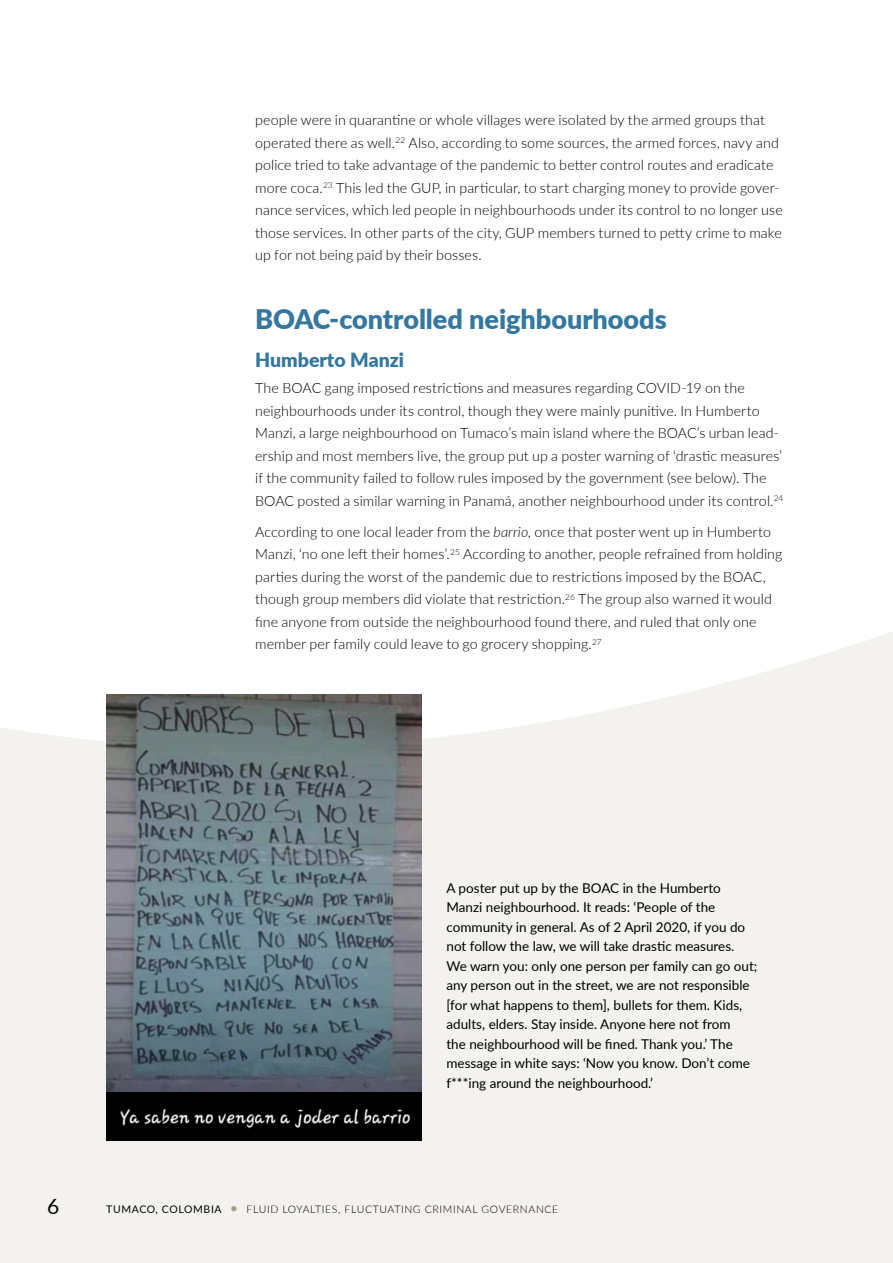
<style>
.page{position:relative;width:893px;height:1263px;background:#fff}
.page>*{position:absolute;margin:0;border:0;box-sizing:border-box;transform-origin:0 0}
.t1{font:900 27px "Lato";color:#34779f}
.t2{font:21px "Lato";color:#000}
.t3{font:900 19.5px "Lato";color:#34779f}
.t4{font:300 14.25px/22.5px "Lato";letter-spacing:.005em;color:#000}
.t5{font:13.5px/19.5px "Lato";color:#000}
.t6{font:300 10.5px "Lato";letter-spacing:.06em;color:#000}
.s1{font-style:italic}
.s2{font-weight:400}
.s3{font-size:18px;color:#a39e8c}
</style>
<div class="page">
<svg style="left:0;top:632px;width:893px;height:631px;background:#f5f3f0"></svg>
<img style="left:106px;top:694px;width:316px;height:446px">
<p class="t4" style="left:255px;top:108px;width:529px">people were in quarantine or whole villages were isolated by the armed groups that operated there as well.<sup>22</sup> Also, according to some sources, the armed forces, navy and police tried to take advantage of the pandemic to better control routes and eradicate more coca.<sup>23</sup> This led the GUP, in particular, to start charging money to provide gover&shy;nance services, which led people in neighbourhoods under its control to no longer use those services. In other parts of the city, GUP members turned to petty crime to make up for not being paid by their bosses.</p>
<h1 class="t1" style="left:255px;top:298px;width:413px">BOAC-controlled neighbourhoods</h1>
<h3 class="t3" style="left:255px;top:345px;width:151px">Humberto Manzi</h3>
<p class="t4" style="left:255px;top:377px;width:530px">The BOAC gang imposed restrictions and measures regarding COVID-19 on the neighbourhoods under its control, though they were mainly punitive. In Humberto Manzi, a large neighbourhood on Tumaco’s main island where the BOAC’s urban lead&shy;ership and most members live, the group put up a poster warning of ‘drastic measures’ if the community failed to follow rules imposed by the government (see below). The BOAC posted a similar warning in Panamá, another neighbourhood under its control.<sup>24</sup></p>
<p class="t4" style="left:255px;top:520px;width:529px">According to one local leader from the <span class="s1">barrio</span>, once that poster went up in Humberto Manzi, ‘no one left their homes’.<sup>25</sup> According to another, people refrained from holding parties during the worst of the pandemic due to restrictions imposed by the BOAC, though group members did violate that restriction.<sup>26</sup> The group also warned it would fine anyone from outside the neighbourhood found there, and ruled that only one member per family could leave to go grocery shopping.<sup>27</sup></p>
<p class="t5" style="left:446px;top:877px;width:312px">A poster put up by the BOAC in the Humberto Manzi neighbourhood. It reads: ‘People of the community in general. As of 2 April 2020, if you do not follow the law, we will take drastic measures.<br>We warn you: only one person per family can go out; any person out in the street, we are not responsible [for what happens to them], bullets for them. Kids, adults, elders. Stay inside. Anyone here not from<br>the neighbourhood will be fined. Thank you.’ The message in white says: ‘Now you know. Don’t come f***ing around the neighbourhood.’</p>
<h2 class="t2" style="left:47px;top:1191px;width:14px">6</h2>
<p class="t6" style="left:106px;top:1202px;width:454px"><span class="s2">TUMACO, COLOMBIA</span> <span class="s3">•</span> FLUID LOYALTIES, FLUCTUATING CRIMINAL GOVERNANCE</p>
</div>
